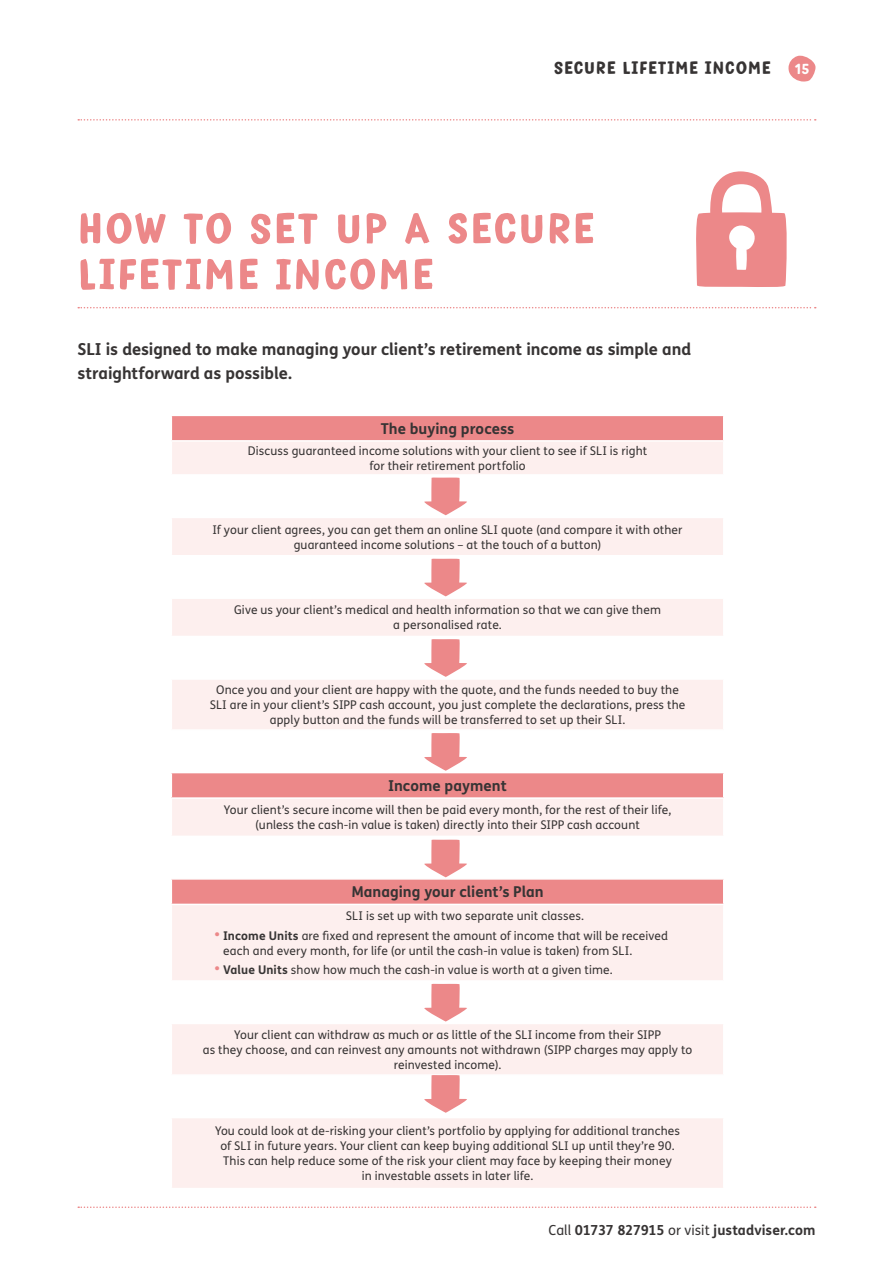
<style>
.page{position:relative;width:893px;height:1263px;background:#fff}
.page>*{position:absolute;margin:0;border:0;box-sizing:border-box;transform-origin:0 0}
.t1{font:51px/45.9px "Just Script";letter-spacing:.04em;color:#ec8889}
.t2{font:21px "Just Script";letter-spacing:.04em;color:#373434}
.t3{font:700 16.5px/24px "Just Sans";letter-spacing:-.005em;color:#373434}
.t4{font:700 15px "Just Sans";color:#373434}
.t5{font:700 13.8px "Just Sans";color:#373434}
.t6{font:12px/15px "Just Sans";letter-spacing:.01em;color:#373434;text-align:center}
.s1{font-size:17.25px;color:#fff}
.s2{font-size:16.5px;color:#ec8889}
.s3{font-weight:700}
.s4{font-weight:400}
</style>
<div class="page">
<svg style="left:78px;top:119px;width:738px;height:2px"></svg>
<svg style="left:788px;top:56px;width:27px;height:26px"></svg>
<svg style="left:78px;top:1206px;width:738px;height:2px"></svg>
<svg style="left:78px;top:307px;width:738px;height:1px"></svg>
<svg style="left:696px;top:171px;width:91px;height:116px"></svg>
<div style="left:172px;top:416px;width:551px;height:24px;background:#ec8889"></div>
<svg style="left:172px;top:442px;width:551px;height:746px;fill:#fdefee"></svg>
<div style="left:171px;top:772px;width:553px;height:26px;background:#ec8889"></div>
<hr style="left:171px;top:474px;width:553px;height:2px;background:#fff">
<hr style="left:171px;top:517px;width:553px;height:1px;background:#fff">
<hr style="left:171px;top:555px;width:553px;height:1px;background:#fff">
<hr style="left:171px;top:597px;width:553px;height:2px;background:#fff">
<hr style="left:171px;top:636px;width:553px;height:1px;background:#fff">
<hr style="left:171px;top:678px;width:553px;height:2px;background:#fff">
<hr style="left:171px;top:729px;width:553px;height:2px;background:#fff">
<hr style="left:171px;top:980px;width:553px;height:2px;background:#fff">
<hr style="left:171px;top:1023px;width:553px;height:1px;background:#fff">
<hr style="left:171px;top:1074px;width:553px;height:2px;background:#fff">
<hr style="left:171px;top:1117px;width:553px;height:1px;background:#fff">
<hr style="left:171px;top:836px;width:553px;height:1px;background:#fff">
<hr style="left:171px;top:772px;width:553px;height:1px;background:#fff">
<svg style="left:171px;top:773px;width:1px;height:24px"></svg>
<svg style="left:723px;top:773px;width:1px;height:24px"></svg>
<hr style="left:171px;top:797px;width:553px;height:2px;background:#fff">
<hr style="left:171px;top:878px;width:553px;height:2px;background:#fff">
<hr style="left:171px;top:904px;width:553px;height:1px;background:#fff">
<svg style="left:424px;top:477px;width:43px;height:38px"></svg>
<svg style="left:424px;top:558px;width:43px;height:38px"></svg>
<svg style="left:424px;top:639px;width:43px;height:38px"></svg>
<svg style="left:424px;top:733px;width:43px;height:38px"></svg>
<svg style="left:424px;top:839px;width:43px;height:38px"></svg>
<svg style="left:424px;top:983px;width:43px;height:38px"></svg>
<svg style="left:424px;top:1075px;width:43px;height:38px"></svg>
<h2 class="t2" style="left:554px;top:60px;width:256px">SECURE LIFETIME INCOME <span class="s1">15</span></h2>
<h1 class="t1" style="left:77px;top:206px;width:518px">HOW TO SET UP A SECURE<br>LIFETIME INCOME</h1>
<h3 class="t3" style="left:77px;top:336px;width:615px">SLI is designed to make managing your client’s retirement income as simple and straightforward as possible.</h3>
<p class="t4" style="left:381px;top:417px;width:135px">The buying process</p>
<p class="t6" style="left:248px;top:443px;width:401px">Discuss guaranteed income solutions with your client to see if SLI is right for their retirement portfolio</p>
<p class="t6" style="left:212px;top:522px;width:472px">If your client agrees, you can get them an online SLI quote (and compare it with other guaranteed income solutions – at the touch of a button)</p>
<p class="t6" style="left:234px;top:602px;width:428px">Give us your client’s medical and health information so that we can give them a personalised rate.</p>
<p class="t6" style="left:210px;top:682px;width:477px">Once you and your client are happy with the quote, and the funds needed to buy the<br>SLI are in your client’s SIPP cash account, you just complete the declarations, press the apply button and the funds will be transferred to set up their SLI.</p>
<p class="t4" style="left:388px;top:774px;width:120px">Income payment</p>
<p class="t6" style="left:224px;top:802px;width:449px">Your client’s secure income will then be paid every month, for the rest of their life, (unless the cash-in value is taken) directly into their SIPP cash account</p>
<p class="t4" style="left:351px;top:880px;width:194px">Managing your client’s Plan</p>
<p class="t6" style="left:346px;top:908px;width:239px">SLI is set up with two separate unit classes.</p>
<p class="t6" style="left:223px;top:928px;width:447px;text-align:left;text-indent:-9px"><span class="s2">•</span> <span class="s3">Income Units</span> are fixed and represent the amount of income that will be received each and every month, for life (or until the cash-in value is taken) from SLI.</p>
<p class="t6" style="left:215px;top:962px;width:400px"><span class="s2">•</span> <span class="s3">Value Units</span> show how much the cash-in value is worth at a given time.</p>
<p class="t6" style="left:203px;top:1027px;width:491px">Your client can withdraw as much or as little of the SLI income from their SIPP<br>as they choose, and can reinvest any amounts not withdrawn (SIPP charges may apply to reinvested income).</p>
<p class="t6" style="left:215px;top:1123px;width:467px">You could look at de-risking your client’s portfolio by applying for additional tranches of SLI in future years. Your client can keep buying additional SLI up until they’re 90.<br>This can help reduce some of the risk your client may face by keeping their money<br>in investable assets in later life.</p>
<p class="t5" style="left:548px;top:1220px;width:268px"><span class="s4">Call</span> 01737 827915 <span class="s4">or visit</span> justadviser.com</p>
</div>
